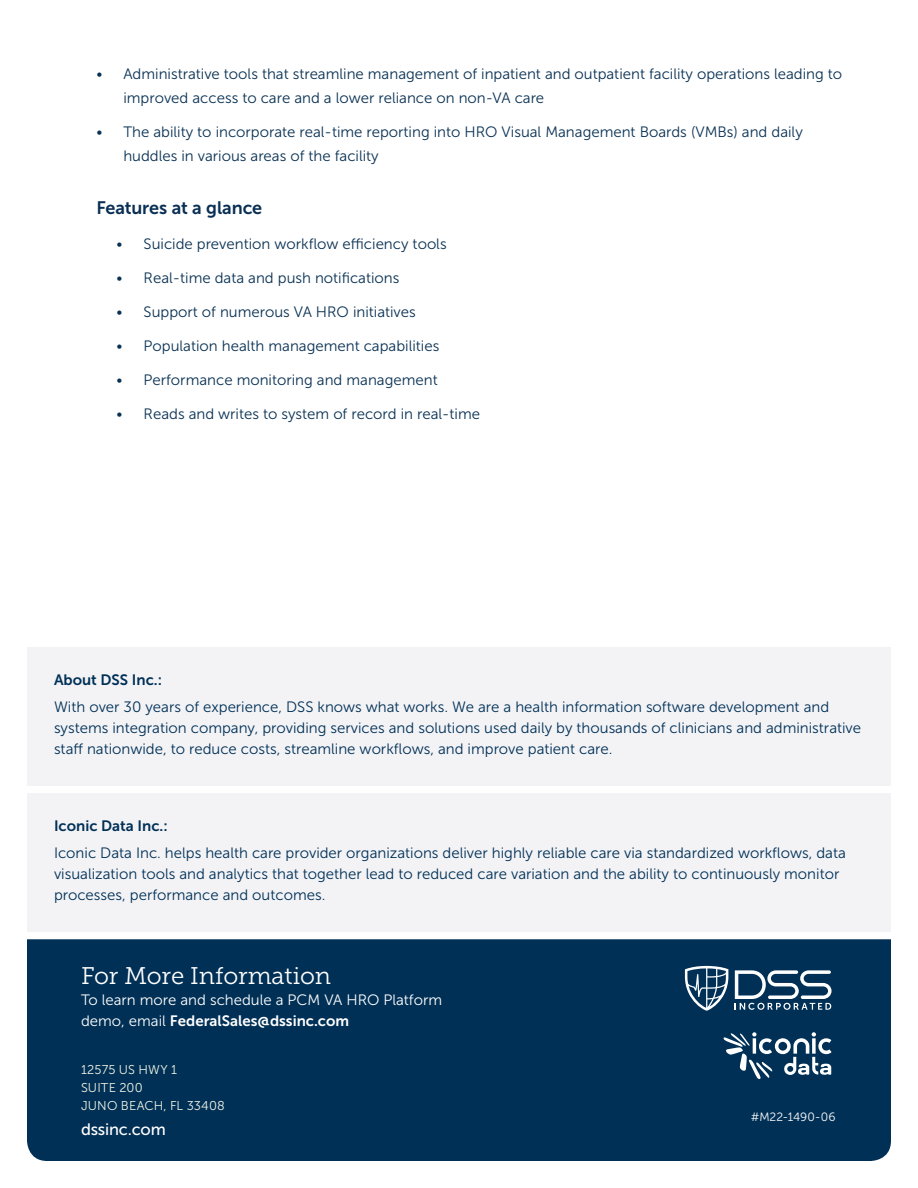
<style>
.page{position:relative;width:918px;height:1188px;background:#fff}
.page>*{position:absolute;margin:0;border:0;box-sizing:border-box;transform-origin:0 0}
.t1{font:24px "Museo Slab 300";letter-spacing:-.005em;color:#fff}
.subhead{font:18px "Museo Sans 700";letter-spacing:-.005em;color:#0a2f54}
.t2{font:16.5px "Museo Sans 500";letter-spacing:-.01em;color:#fff}
.body_text{font:15px/21px "Museo Sans 300";color:#003056}
.t3{font:15px/24px "Museo Sans 300";color:#093153}
.t4{font:15px/21px "Museo Sans 300";color:#fff}
.body_text-2{font:15px "Museo Sans 700";color:#003056}
.t5{font:12.75px/18px "Museo Sans 300";letter-spacing:.01em;color:#f1f5e5}
.intro_paragraph{font:12px "Museo Sans 300";letter-spacing:-.005em;color:#fff}
.s1{font-family:"Museo Sans 700"}
</style>
<div class="page">
<div style="left:27px;top:647px;width:864px;height:138px;background:#f3f3f6"></div>
<div style="left:27px;top:793px;width:864px;height:138px;background:#f3f3f6"></div>
<div style="left:27px;top:939px;width:864px;height:222px;background:#003056"></div>
<svg style="left:685px;top:966px;width:43px;height:45px"></svg>
<svg style="left:735px;top:970px;width:97px;height:40px"></svg>
<svg style="left:723px;top:1032px;width:109px;height:47px"></svg>
<p class="t3" style="left:123px;top:62px;width:720px;text-indent:-27px">• Administrative tools that streamline management of inpatient and outpatient facility operations leading to improved access to care and a lower reliance on non-VA care</p>
<p class="t3" style="left:123px;top:120px;width:681px;text-indent:-27px">• The ability to incorporate real-time reporting into HRO Visual Management Boards (VMBs) and daily huddles in various areas of the facility</p>
<p class="subhead" style="left:96px;top:198px;width:167px">Features at a glance</p>
<p class="t3" style="left:117px;top:232px;width:332px">• Suicide prevention workflow efficiency tools</p>
<p class="t3" style="left:117px;top:266px;width:284px">• Real-time data and push notifications</p>
<p class="t3" style="left:117px;top:300px;width:301px">• Support of numerous VA HRO initiatives</p>
<p class="t3" style="left:117px;top:334px;width:324px">• Population health management capabilities</p>
<p class="t3" style="left:117px;top:368px;width:323px">• Performance monitoring and management</p>
<p class="t3" style="left:117px;top:402px;width:365px">• Reads and writes to system of record in real-time</p>
<p class="body_text-2" style="left:54px;top:671px;width:110px">About DSS Inc.:</p>
<p class="body_text" style="left:54px;top:696px;width:809px">With over 30 years of experience, DSS knows what works. We are a health information software development and systems integration company, providing services and solutions used daily by thousands of clinicians and administrative staff nationwide, to reduce costs, streamline workflows, and improve patient care.</p>
<p class="body_text-2" style="left:54px;top:817px;width:115px">Iconic Data Inc.:</p>
<p class="body_text" style="left:54px;top:842px;width:793px">Iconic Data Inc. helps health care provider organizations deliver highly reliable care via standardized workflows, data visualization tools and analytics that together lead to reduced care variation and the ability to continuously monitor processes, performance and outcomes.</p>
<p class="t1" style="left:81px;top:963px;width:252px">For More Information</p>
<p class="t4" style="left:81px;top:989px;width:363px">To learn more and schedule a PCM VA HRO Platform demo, email <span class="s1">FederalSales@dssinc.com</span></p>
<p class="t5" style="left:81px;top:1061px;width:145px">12575 US HWY 1<br>SUITE 200<br>JUNO BEACH, FL 33408</p>
<p class="t2" style="left:81px;top:1120px;width:86px">dssinc.com</p>
<p class="intro_paragraph" style="left:751px;top:1110px;width:86px">#M22-1490-06</p>
</div>
